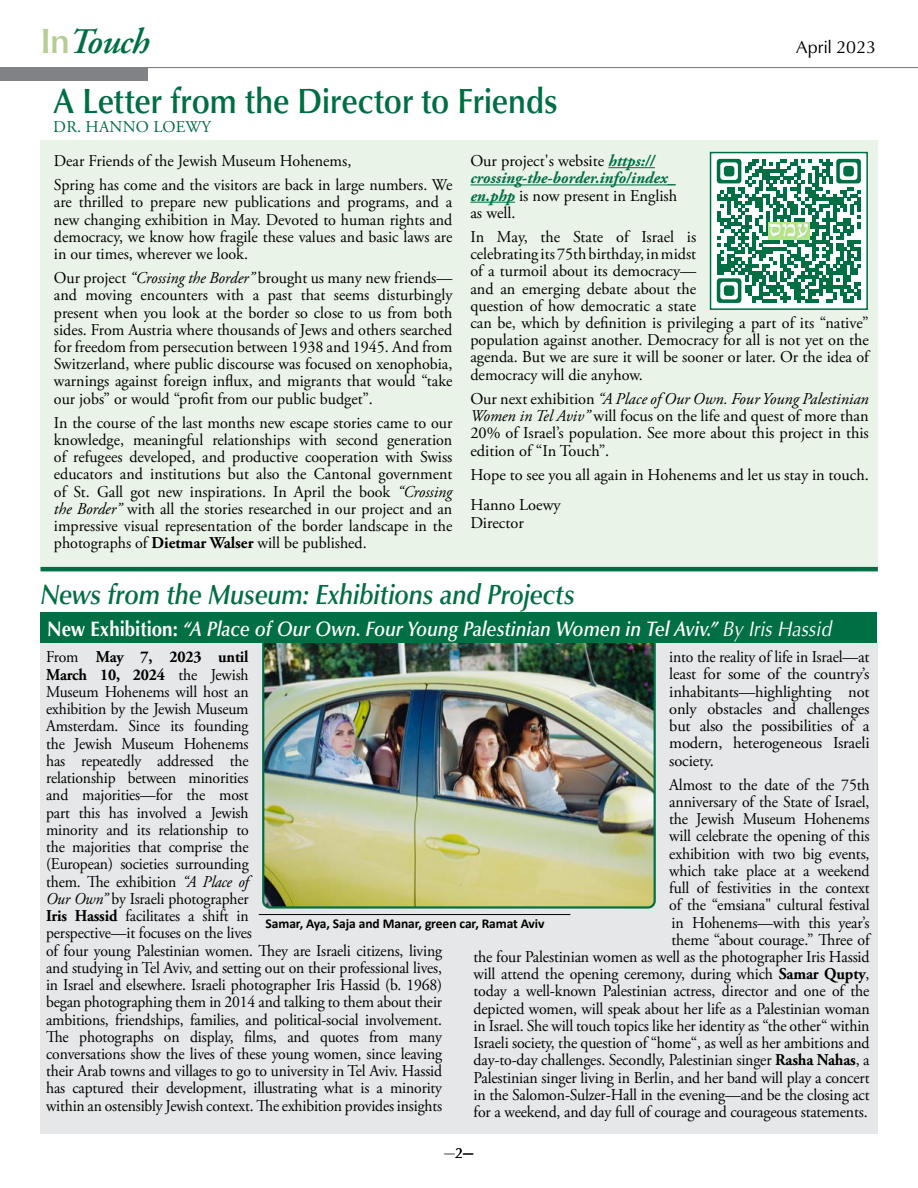
<style>
.page{position:relative;width:918px;height:1188px;background:#fff}
.page>*{position:absolute;margin:0;border:0;box-sizing:border-box;transform-origin:0 0}
.t1{font:500 36px "Classico URW";color:#006e43;scale:.9 1}
.t2{font:italic 600 36px "Adobe Garamond Pro";letter-spacing:-.025em;color:#006f43}
.t3{font:28.5px "Classico URW Med Ita";color:#006e43;scale:.9 1}
.t4{font:italic 600 21px "Optima";color:#fff;scale:.89 1}
.t5{font:18px "Classico URW";color:#000}
.t6{font:16.5px/17.2px "Adobe Garamond Pro";letter-spacing:-.01em;color:#000}
.t7{font:16.5px/17.2px "Adobe Garamond Pro";letter-spacing:-.01em;color:#000;scale:.95 1}
.t8{font:16.5px/17.2px "Adobe Garamond Pro";letter-spacing:-.01em;color:#000;text-align:right;scale:.96 1}
.t9{font:16.5px "Adobe Garamond Pro";letter-spacing:.015em;color:#006e43}
.t10{font:15px "Classico URW";color:#000}
.t11{font:700 13.5px "Calibri";letter-spacing:-.005em;color:#000}
.s1{font-family:"Classico URW";font-weight:500;font-style:normal;color:#b7cd96}
.s2{font-style:italic}
.s3{font-weight:700}
.s4{font-weight:700;font-style:italic;color:#006f43}
.s5{font-weight:700;font-style:normal}
.s6{font-weight:400}
.s7{color:#808285}
</style>
<div class="page">
<hr style="left:40px;top:67px;width:878px;height:1px;background:#808285">
<div style="left:0;top:67px;width:148px;height:13px;background:#808285"></div>
<div style="left:41px;top:644px;width:837px;height:490px;background:#e6e7e8"></div>
<div style="left:40px;top:141px;width:838px;height:428px;background:#eaf3e7"></div>
<hr style="left:608px;top:167px;width:47px;height:1px;background:#006f43">
<hr style="left:470px;top:185px;width:206px;height:1px;background:#006f43">
<hr style="left:470px;top:202px;width:45px;height:1px;background:#006f43">
<div style="left:711px;top:153px;width:156px;height:156px;background:#fff"></div>
<svg style="left:717px;top:159px;width:144px;height:144px"></svg>
<div style="left:724px;top:166px;width:10px;height:10px;background:#006f43;border-radius:3px"></div>
<div style="left:843px;top:166px;width:11px;height:10px;background:#006f43;border-radius:3px"></div>
<div style="left:724px;top:285px;width:10px;height:11px;background:#006f43;border-radius:3px"></div>
<img style="left:769px;top:222px;width:40px;height:18px">
<div style="left:710px;top:152px;width:158px;height:158px;border:2px solid #006f43"></div>
<hr style="left:40px;top:567px;width:838px;height:4px;background:#006f43">
<img style="left:265px;top:643px;width:388px;height:263px">
<div style="left:262px;top:622px;width:394px;height:287px;border:2px solid #006f43;border-radius:7px"></div>
<div style="left:40px;top:613px;width:838px;height:30px;background:#006f43"></div>
<hr style="left:259px;top:914px;width:311px;height:1px;background:#000">
<h1 class="t2" style="left:40px;top:21px;width:110px"><span class="s1">In</span>Touch</h1>
<h1 class="t1" style="left:53px;top:74px;width:562px">A Letter from the Director to Friends</h1>
<p class="t9" style="left:53px;top:117px;width:159px">DR. HANNO LOEWY</p>
<p class="t5" style="left:796px;top:34px;width:82px">April 2023</p>
<p class="t6" style="left:54px;top:149px;width:400px;line-height:24px">Dear Friends of the Jewish Museum Hohenems,<br>Spring has come and the visitors are back in large numbers. We</p>
<p class="t6" style="left:54px;top:194px;width:400px;text-align:justify">are thrilled to prepare new publications and programs, and a new changing exhibition in May. Devoted to human rights and democracy, we know how fragile these values and basic laws are in our times, wherever we look.</p>
<p class="t6" style="left:54px;top:270px;width:400px;text-align:justify">Our project <span class="s2">“Crossing the Border”</span> brought us many new friends— and moving encounters with a past that seems disturbingly present when you look at the border so close to us from both sides. From Austria where thousands of Jews and others searched for freedom from persecution between 1938 and 1945. And from Switzerland, where public discourse was focused on xenophobia, warnings against foreign influx, and migrants that would “take our jobs” or would “profit from our public budget”.</p>
<p class="t6" style="left:54px;top:414px;width:400px;text-align:justify">In the course of the last months new escape stories came to our knowledge, meaningful relationships with second generation of refugees developed, and productive cooperation with Swiss educators and institutions but also the Cantonal government of St. Gall got new inspirations. In April the book <span class="s2">“Crossing the Border”</span> with all the stories researched in our project and an impressive visual representation of the border landscape in the photographs of <span class="s3">Dietmar Walser</span> will be published.</p>
<p class="t6" style="left:470px;top:153px;width:208px">Our project's website <span class="s4">https:// crossing-the-border.info/index_ en.php</span> is now present in English as well.</p>
<p class="t6" style="left:470px;top:229px;width:400px">In May, the State of Israel is<br>celebrating its 75th birthday, in midst<br>of a turmoil about its democracy—<br>and an emerging debate about the<br>question of how democratic a state<br>can be, which by definition is privileging a part of its “native” population against another. Democracy for all is not yet on the agenda. But we are sure it will be sooner or later. Or the idea of democracy will die anyhow.</p>
<p class="t6" style="left:470px;top:391px;width:400px;text-align:justify">Our next exhibition <span class="s2">“A Place of Our Own. Four Young Palestinian Women in Tel Aviv”</span> will focus on the life and quest of more than 20% of Israel’s population. See more about this project in this edition of “In Touch”.</p>
<p class="t6" style="left:470px;top:460px;width:400px;line-height:30.8px">Hope to see you all again in Hohenems and let us stay in touch.<br>Hanno Loewy</p>
<p class="t6" style="left:470px;top:515px;width:55px">Director</p>
<h2 class="t3" style="left:40px;top:577px;width:595px">News from the Museum: Exhibitions and Projects</h2>
<p class="t7" style="left:46px;top:649px;width:418px">From <span class="s3">May 7, 2023 until<br>March 10, 2024</span> the Jewish<br>Museum Hohenems will host an<br>exhibition by the Jewish Museum<br>Amsterdam. Since its founding<br>the Jewish Museum Hohenems<br>has repeatedly addressed the<br>relationship between minorities<br>and majorities—for the most<br>part this has involved a Jewish<br>minority and its relationship to<br>the majorities that comprise the<br>(European) societies surrounding<br>them. The exhibition <span class="s2">“A Place of<br>Our Own”</span> by Israeli photographer<br><span class="s3">Iris Hassid</span> facilitates a shift in<br>perspective—it focuses on the lives<br>of four young Palestinian women. They are Israeli citizens, living and studying in Tel Aviv, and setting out on their professional lives, in Israel and elsewhere. Israeli photographer Iris Hassid (b. 1968) began photographing them in 2014 and talking to them about their ambitions, friendships, families, and political-social involvement.<br>The photographs on display, films, and quotes from many conversations show the lives of these young women, since leaving their Arab towns and villages to go to university in Tel Aviv. Hassid has captured their development, illustrating what is a minority within an ostensibly Jewish context. The exhibition provides insights</p>
<p class="t7" style="left:669px;top:649px;width:212px;text-align:justify">into the reality of life in Israel—at least for some of the country’s inhabitants—highlighting not only obstacles and challenges but also the possibilities of a modern, heterogeneous Israeli society.</p>
<p class="t4" style="left:47px;top:616px;width:887px"><span class="s5">New Exhibition:</span> “A Place of Our Own. Four Young Palestinian Women in Tel Aviv.” <span class="s6">By IrisHassid</span></p>
<p class="t8" style="left:474px;top:776px;width:414px">Almost to the date of the 75th<br>anniversary of the State of Israel,<br>the Jewish Museum Hohenems<br>will celebrate the opening of this<br>exhibition with two big events,<br>which take place at a weekend<br>full of festivities in the context<br>of the “emsiana" cultural festival<br>in Hohenems—with this year’s<br>theme “about courage.” Three of<br>the four Palestinian women as well as the photographer Iris Hassid will attend the opening ceremony, during which <span class="s3">Samar Qupty</span>, today a well-known Palestinian actress, director and one of the depicted women, will speak about her life as a Palestinian woman in Israel. She will touch topics like her identity as “the other“ within Israeli society, the question of “home“, as well as her ambitions and day-to-day challenges. Secondly, Palestinian singer <span class="s3">Rasha Nahas</span>, a Palestinian singer living in Berlin, and her band will play a concert in the Salomon-Sulzer-Hall in the evening—and be the closing act for a weekend, and day full of courage and courageous statements.</p>
<p class="t11" style="left:266px;top:915px;width:281px">Samar, Aya, Saja and Manar, green car, Ramat Aviv</p>
<p class="t10" style="left:445px;top:1142px;width:30px"><span class="s7">—</span>2—</p>
</div>
